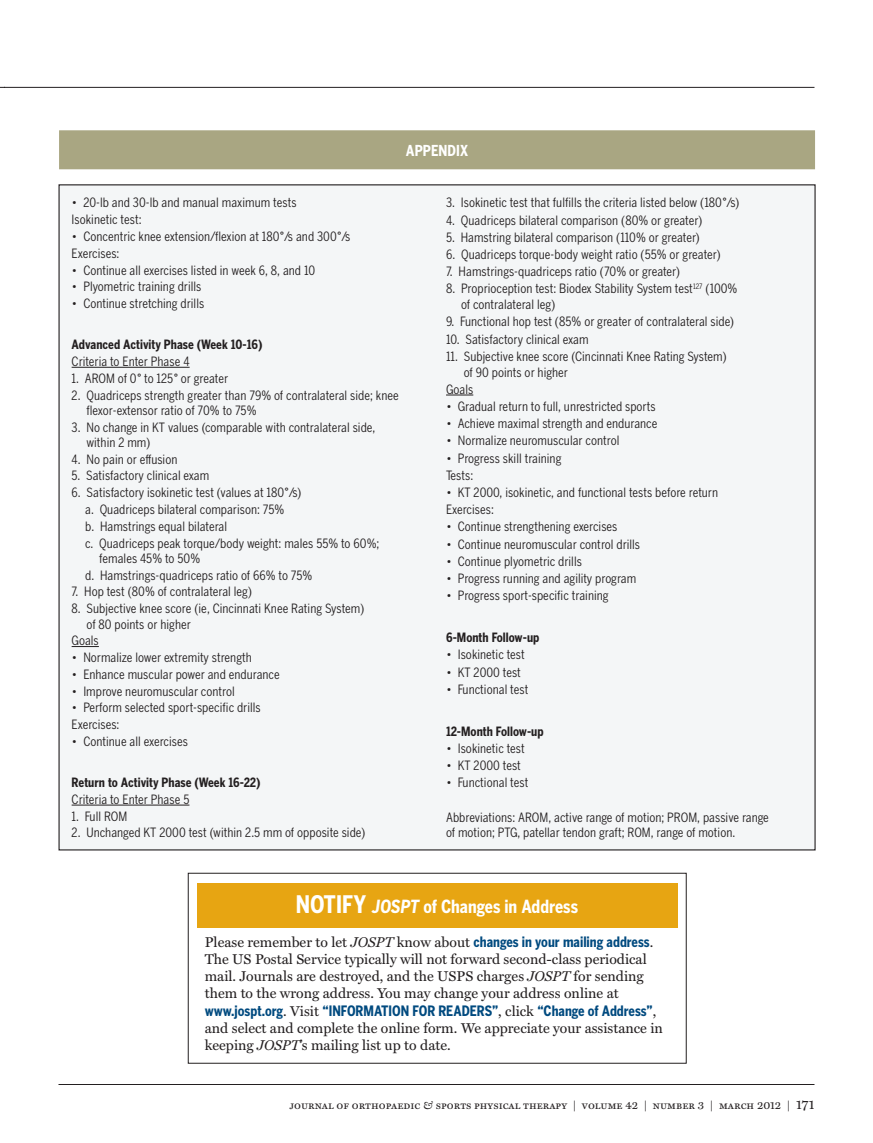
<style>
.page{position:relative;width:873px;height:1143px;background:#fff}
.page>*{position:absolute;margin:0;border:0;box-sizing:border-box;transform-origin:0 0}
.t1{font:700 18px "Benton Gothic Cond";color:#fff}
.References_Band{font:700 15px "Benton Gothic Cond";color:#fff}
.t2{font:14.25px/17.1px "Miller Text";color:#231f20}
.Appendix_text{font:12.75px/15.3px "Benton Gothic Cond";color:#231f20}
.Appendix_sub{font:700 12.75px "Benton Gothic Cond";color:#231f20}
.Appendix_sub_level_2{font:12.75px "Benton Gothic Cond";color:#231f20}
.Footline{font:11.25px "Miller Text Roman SC";color:#231f20}
.s1{font-size:24px}
.s2{font-style:italic}
.s3{font-family:"Benton Gothic Cond";font-weight:700;color:#004a7f}
.s4{font-family:"Miller Text";font-style:italic}
.s5{font-size:13.5px}
</style>
<div class="page">
<hr style="left:58px;top:1084px;width:756px;height:1px;background:#231f20">
<hr style="left:4px;top:87px;width:810px;height:1px;background:#231f20">
<div style="left:59px;top:185px;width:756px;height:665px;background:#f4f6f7"></div>
<hr style="left:72px;top:367px;width:118px;height:1px;background:#231f20">
<svg style="left:72px;top:646px;width:27px;height:1px"></svg>
<hr style="left:72px;top:805px;width:117px;height:1px;background:#231f20">
<svg style="left:446px;top:395px;width:27px;height:1px"></svg>
<div style="left:59px;top:130px;width:756px;height:39px;background:#a9a682"></div>
<div style="left:188px;top:873px;width:499px;height:191px;border:1px solid #231f20"></div>
<div style="left:197px;top:883px;width:480px;height:44px;background:#e7a512"></div>
<p class="References_Band" style="left:406px;top:141px;width:64px">APPENDIX</p>
<p class="Appendix_text" style="left:72px;top:195px;width:227px">• 20-lb and 30-lb and manual maximum tests</p>
<p class="Appendix_text" style="left:72px;top:212px;width:71px">Isokinetic test:</p>
<p class="Appendix_text" style="left:72px;top:229px;width:280px">• Concentric knee extension/flexion at 180°/s and 300°/s</p>
<p class="Appendix_text" style="left:72px;top:245px;width:49px">Exercises:</p>
<p class="Appendix_text" style="left:72px;top:262px;width:245px">• Continue all exercises listed in week 6, 8, and 10</p>
<p class="Appendix_text" style="left:72px;top:279px;width:131px">• Plyometric training drills</p>
<p class="Appendix_text" style="left:72px;top:296px;width:134px">• Continue stretching drills</p>
<p class="Appendix_sub" style="left:72px;top:337px;width:192px">Advanced Activity Phase (Week 10-16)</p>
<p class="Appendix_sub_level_2" style="left:72px;top:354px;width:119px">Criteria to Enter Phase 4</p>
<p class="Appendix_text" style="left:72px;top:370px;width:158px">1. AROM of 0° to 125° or greater</p>
<p class="Appendix_text" style="left:86px;top:387px;width:314px;text-indent:-15px">2. Quadriceps strength greater than 79% of contralateral side; knee flexor-extensor ratio of 70% to 75%</p>
<p class="Appendix_text" style="left:86px;top:419px;width:291px;text-indent:-15px">3. No change in KT values (comparable with contralateral side, within 2 mm)</p>
<p class="Appendix_text" style="left:72px;top:451px;width:107px">4. No pain or effusion</p>
<p class="Appendix_text" style="left:72px;top:468px;width:139px">5. Satisfactory clinical exam</p>
<p class="Appendix_text" style="left:72px;top:485px;width:231px">6. Satisfactory isokinetic test (values at 180°/s)</p>
<p class="Appendix_text" style="left:85px;top:502px;width:201px">a. Quadriceps bilateral comparison: 75%</p>
<p class="Appendix_text" style="left:85px;top:518px;width:144px">b. Hamstrings equal bilateral</p>
<p class="Appendix_text" style="left:99px;top:535px;width:282px;text-indent:-14px">c. Quadriceps peak torque/body weight: males 55% to 60%; females 45% to 50%</p>
<p class="Appendix_text" style="left:85px;top:567px;width:229px">d. Hamstrings-quadriceps ratio of 66% to 75%</p>
<p class="Appendix_text" style="left:72px;top:584px;width:182px">7. Hop test (80% of contralateral leg)</p>
<p class="Appendix_text" style="left:87px;top:601px;width:279px;text-indent:-15px">8. Subjective knee score (ie, Cincinnati Knee Rating System) of 80 points or higher</p>
<p class="Appendix_sub_level_2" style="left:72px;top:633px;width:29px">Goals</p>
<p class="Appendix_text" style="left:72px;top:650px;width:182px">• Normalize lower extremity strength</p>
<p class="Appendix_text" style="left:72px;top:666px;width:210px">• Enhance muscular power and endurance</p>
<p class="Appendix_text" style="left:72px;top:683px;width:165px">• Improve neuromuscular control</p>
<p class="Appendix_text" style="left:72px;top:700px;width:191px">• Perform selected sport-specific drills</p>
<p class="Appendix_text" style="left:72px;top:717px;width:49px">Exercises:</p>
<p class="Appendix_text" style="left:72px;top:734px;width:118px">• Continue all exercises</p>
<p class="Appendix_sub" style="left:72px;top:775px;width:191px">Return to Activity Phase (Week 16-22)</p>
<p class="Appendix_sub_level_2" style="left:72px;top:792px;width:119px">Criteria to Enter Phase 5</p>
<p class="Appendix_text" style="left:72px;top:808px;width:57px">1. Full ROM</p>
<p class="Appendix_text" style="left:72px;top:825px;width:295px">2. Unchanged KT 2000 test (within 2.5 mm of opposite side)</p>
<p class="Appendix_text" style="left:446px;top:195px;width:295px">3. Isokinetic test that fulfills the criteria listed below (180°/s)</p>
<p class="Appendix_text" style="left:446px;top:212px;width:258px">4. Quadriceps bilateral comparison (80% or greater)</p>
<p class="Appendix_text" style="left:446px;top:229px;width:255px">5. Hamstring bilateral comparison (110% or greater)</p>
<p class="Appendix_text" style="left:446px;top:247px;width:276px">6. Quadriceps torque-body weight ratio (55% or greater)</p>
<p class="Appendix_text" style="left:446px;top:264px;width:235px">7. Hamstrings-quadriceps ratio (70% or greater)</p>
<p class="Appendix_text" style="left:461px;top:281px;width:278px;line-height:15.8px;text-indent:-15px">8. Proprioception test: Biodex Stability System test<sup>127</sup> (100% of contralateral leg)</p>
<p class="Appendix_text" style="left:446px;top:314px;width:289px">9. Functional hop test (85% or greater of contralateral side)</p>
<p class="Appendix_text" style="left:446px;top:331px;width:144px">10. Satisfactory clinical exam</p>
<p class="Appendix_text" style="left:464px;top:348px;width:264px;line-height:15.8px;text-indent:-18px">11. Subjective knee score (Cincinnati Knee Rating System) of 90 points or higher</p>
<p class="Appendix_sub_level_2" style="left:446px;top:382px;width:29px">Goals</p>
<p class="Appendix_text" style="left:446px;top:399px;width:211px">• Gradual return to full, unrestricted sports</p>
<p class="Appendix_text" style="left:446px;top:416px;width:213px">• Achieve maximal strength and endurance</p>
<p class="Appendix_text" style="left:446px;top:433px;width:175px">• Normalize neuromuscular control</p>
<p class="Appendix_text" style="left:446px;top:450px;width:117px">• Progress skill training</p>
<p class="Appendix_text" style="left:446px;top:467px;width:29px">Tests:</p>
<p class="Appendix_text" style="left:446px;top:485px;width:274px">• KT 2000, isokinetic, and functional tests before return</p>
<p class="Appendix_text" style="left:446px;top:502px;width:49px">Exercises:</p>
<p class="Appendix_text" style="left:446px;top:519px;width:173px">• Continue strengthening exercises</p>
<p class="Appendix_text" style="left:446px;top:536px;width:196px">• Continue neuromuscular control drills</p>
<p class="Appendix_text" style="left:446px;top:553px;width:137px">• Continue plyometric drills</p>
<p class="Appendix_text" style="left:446px;top:571px;width:192px">• Progress running and agility program</p>
<p class="Appendix_text" style="left:446px;top:588px;width:164px">• Progress sport-specific training</p>
<p class="Appendix_sub" style="left:446px;top:630px;width:95px">6-Month Follow-up</p>
<p class="Appendix_text" style="left:446px;top:647px;width:80px">• Isokinetic test</p>
<p class="Appendix_text" style="left:446px;top:664px;width:76px">• KT 2000 test</p>
<p class="Appendix_text" style="left:446px;top:681px;width:84px">• Functional test</p>
<p class="Appendix_sub" style="left:446px;top:723px;width:99px">12-Month Follow-up</p>
<p class="Appendix_text" style="left:446px;top:740px;width:80px">• Isokinetic test</p>
<p class="Appendix_text" style="left:446px;top:758px;width:76px">• KT 2000 test</p>
<p class="Appendix_text" style="left:446px;top:775px;width:84px">• Functional test</p>
<p class="Appendix_text" style="left:446px;top:809px;width:324px;line-height:15.8px">Abbreviations: AROM, active range of motion; PROM, passive range of motion; PTG, patellar tendon graft; ROM, range of motion.</p>
<p class="t1" style="left:296px;top:895px;width:284px"><span class="s1">NOTIFY</span> <span class="s2">JOSPT</span> of Changes in Address</p>
<p class="t2" style="left:205px;top:934px;width:460px">Please remember to let <span class="s2">JOSPT</span> know about <span class="s3">changes in your mailing address</span>.<br>The US Postal Service typically will not forward second-class periodical mail. Journals are destroyed, and the USPS charges <span class="s2">JOSPT</span> for sending them to the wrong address. You may change your address online at <span class="s3">www.jospt.org</span>. Visit <span class="s3">“INFORMATION FOR READERS”</span>, click <span class="s3">“Change of Address”</span>, and select and complete the online form. We appreciate your assistance in keeping <span class="s2">JOSPT</span>’s mailing list up to date.</p>
<p class="Footline" style="left:289px;top:1098px;width:527px">journal of orthopaedic <span class="s4">&amp;</span> sports physical therapy | volume 42 | number 3 | march 2012 | <span class="s5">171</span></p>
</div>
